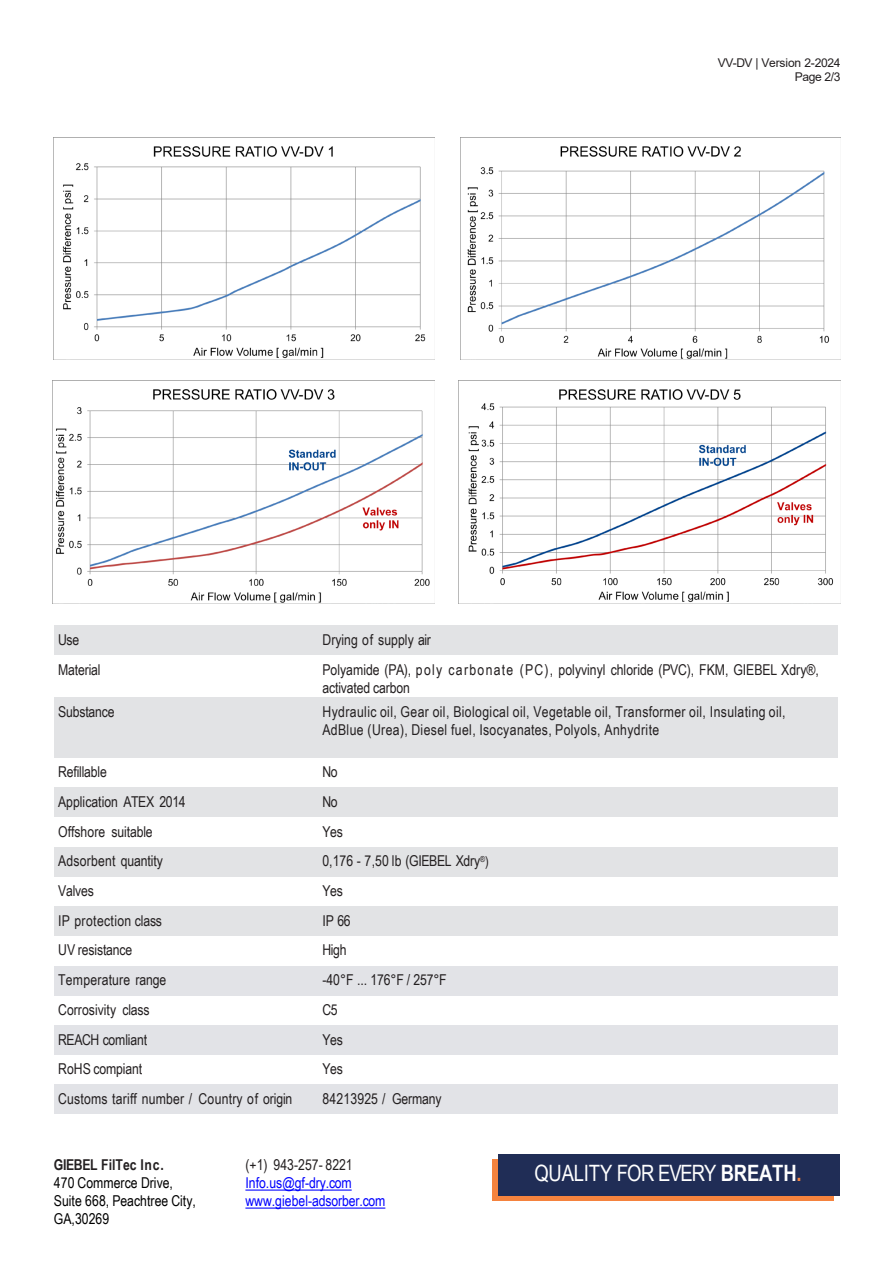
<style>
.page{position:relative;width:893px;height:1264px;background:#fff}
.page>*{position:absolute;margin:0;border:0;box-sizing:border-box;transform-origin:0 0}
.t1{font:22.5px "Arial Narrow";letter-spacing:-.02em;color:#fff}
.t2{font:15px/18px "Arial Narrow";color:#231f20}
.t3{font:15px/18px "Arial Narrow";letter-spacing:.025em;color:#231f20}
.t4{font:15px/18px "Arial Narrow";color:#000}
.t5{font:15px/18px "Arial Narrow";letter-spacing:-.01em;color:#00f}
.t6{font:700 15px "Arial Narrow";color:#231f20}
.t7{font:12px "Arial";letter-spacing:-.03em;color:#231f20}
.s1{font-size:13.5px}
.s2{font-weight:700}
.s3{font-weight:700;color:#f5833e}
</style>
<div class="page">
<div style="left:492px;top:1158px;width:342px;height:41px;background:linear-gradient(to right,#f5833e,#f5833e)"></div>
<div style="left:497px;top:1153px;width:342px;height:42px;background:#202d56"></div>
<div style="left:54px;top:625px;width:256px;height:30px;background:#e2e3e5"></div>
<div style="left:310px;top:625px;width:527px;height:30px;background:#e2e3e5"></div>
<div style="left:54px;top:697px;width:256px;height:60px;background:#e2e3e5"></div>
<div style="left:310px;top:697px;width:527px;height:60px;background:#e2e3e5"></div>
<div style="left:54px;top:787px;width:256px;height:29px;background:#e2e3e5"></div>
<div style="left:310px;top:787px;width:527px;height:29px;background:#e2e3e5"></div>
<div style="left:54px;top:846px;width:256px;height:30px;background:#e2e3e5"></div>
<div style="left:310px;top:846px;width:527px;height:30px;background:#e2e3e5"></div>
<div style="left:54px;top:906px;width:256px;height:29px;background:#e2e3e5"></div>
<div style="left:310px;top:906px;width:527px;height:29px;background:#e2e3e5"></div>
<div style="left:54px;top:965px;width:256px;height:30px;background:#e2e3e7"></div>
<div style="left:310px;top:965px;width:527px;height:30px;background:#e2e3e7"></div>
<div style="left:54px;top:1024px;width:256px;height:30px;background:#e2e3e7"></div>
<div style="left:310px;top:1024px;width:527px;height:30px;background:#e2e3e7"></div>
<div style="left:54px;top:1084px;width:256px;height:29px;background:#e2e3e7"></div>
<div style="left:310px;top:1084px;width:527px;height:29px;background:#e2e3e7"></div>
<svg style="left:245px;top:1189px;width:106px;height:1px"></svg>
<svg style="left:245px;top:1207px;width:140px;height:1px"></svg>
<img style="left:54px;top:137px;width:380px;height:223px">
<img style="left:460px;top:137px;width:380px;height:223px">
<img style="left:52px;top:380px;width:382px;height:223px">
<img style="left:459px;top:380px;width:381px;height:222px">
<p class="t7" style="left:717px;top:54px;width:124px">VV-DV | Version 2-2024</p>
<p class="t7" style="left:794px;top:68px;width:47px">Page 2/3</p>
<p class="t2" style="left:58px;top:630px;width:23px">Use</p>
<p class="t2" style="left:322px;top:630px;width:110px">Drying of supply air</p>
<p class="t2" style="left:58px;top:659px;width:44px">Material</p>
<p class="t2" style="left:322px;top:659px;width:498px">Polyamide (PA), poly carbonate (PC), polyvinyl chloride (PVC), FKM, GIEBEL Xdry®, activated carbon</p>
<p class="t2" style="left:58px;top:702px;width:58px">Substance</p>
<p class="t3" style="left:322px;top:701px;width:464px">Hydraulic oil, Gear oil, Biological oil, Vegetable oil, Transformer oil, Insulating oil,<br>AdBlue (Urea), Diesel fuel, Isocyanates, Polyols, Anhydrite</p>
<p class="t2" style="left:58px;top:762px;width:50px">Refillable</p>
<p class="t2" style="left:322px;top:762px;width:17px">No</p>
<p class="t2" style="left:58px;top:791px;width:129px">Application ATEX 2014</p>
<p class="t2" style="left:322px;top:791px;width:17px">No</p>
<p class="t2" style="left:58px;top:821px;width:96px">Offshore suitable</p>
<p class="t2" style="left:322px;top:821px;width:22px">Yes</p>
<p class="t2" style="left:58px;top:851px;width:106px">Adsorbent quantity</p>
<p class="t2" style="left:322px;top:851px;width:168px">0,176 - 7,50 lb (GIEBEL Xdry<sup>®</sup><span class="s1">)</span></p>
<p class="t2" style="left:58px;top:881px;width:37px">Valves</p>
<p class="t2" style="left:322px;top:881px;width:22px">Yes</p>
<p class="t3" style="left:58px;top:910px;width:105px">IP protection class</p>
<p class="t2" style="left:322px;top:910px;width:30px">IP 66</p>
<p class="t2" style="left:58px;top:940px;width:76px">UV resistance</p>
<p class="t2" style="left:322px;top:940px;width:26px">High</p>
<p class="t2" style="left:58px;top:970px;width:109px">Temperature range</p>
<p class="t2" style="left:322px;top:970px;width:126px">-40°F ... 176°F / 257°F</p>
<p class="t2" style="left:58px;top:999px;width:93px">Corrosivity class</p>
<p class="t2" style="left:322px;top:999px;width:17px">C5</p>
<p class="t2" style="left:58px;top:1029px;width:90px">REACH comliant</p>
<p class="t2" style="left:322px;top:1029px;width:22px">Yes</p>
<p class="t2" style="left:58px;top:1059px;width:85px">RoHS compiant</p>
<p class="t2" style="left:322px;top:1059px;width:22px">Yes</p>
<p class="t2" style="left:58px;top:1088px;width:236px">Customs tariff number / Country of origin</p>
<p class="t2" style="left:322px;top:1088px;width:121px">84213925 / Germany</p>
<p class="t6" style="left:54px;top:1152px;width:111px">GIEBEL FilTec Inc.</p>
<p class="t4" style="left:54px;top:1172px;width:143px">470 Commerce Drive,<br>Suite 668, Peachtree City,<br>GA,30269</p>
<p class="t2" style="left:245px;top:1154px;width:109px">(+1) 943-257- 8221</p>
<p class="t5" style="left:245px;top:1172px;width:142px">Info.us@gf-dry.com www.giebel-adsorber.com</p>
<h1 class="t1" style="left:534px;top:1156px;width:269px">QUALITY FOR EVERY <span class="s2">BREATH</span><span class="s3">.</span></h1>
</div>
